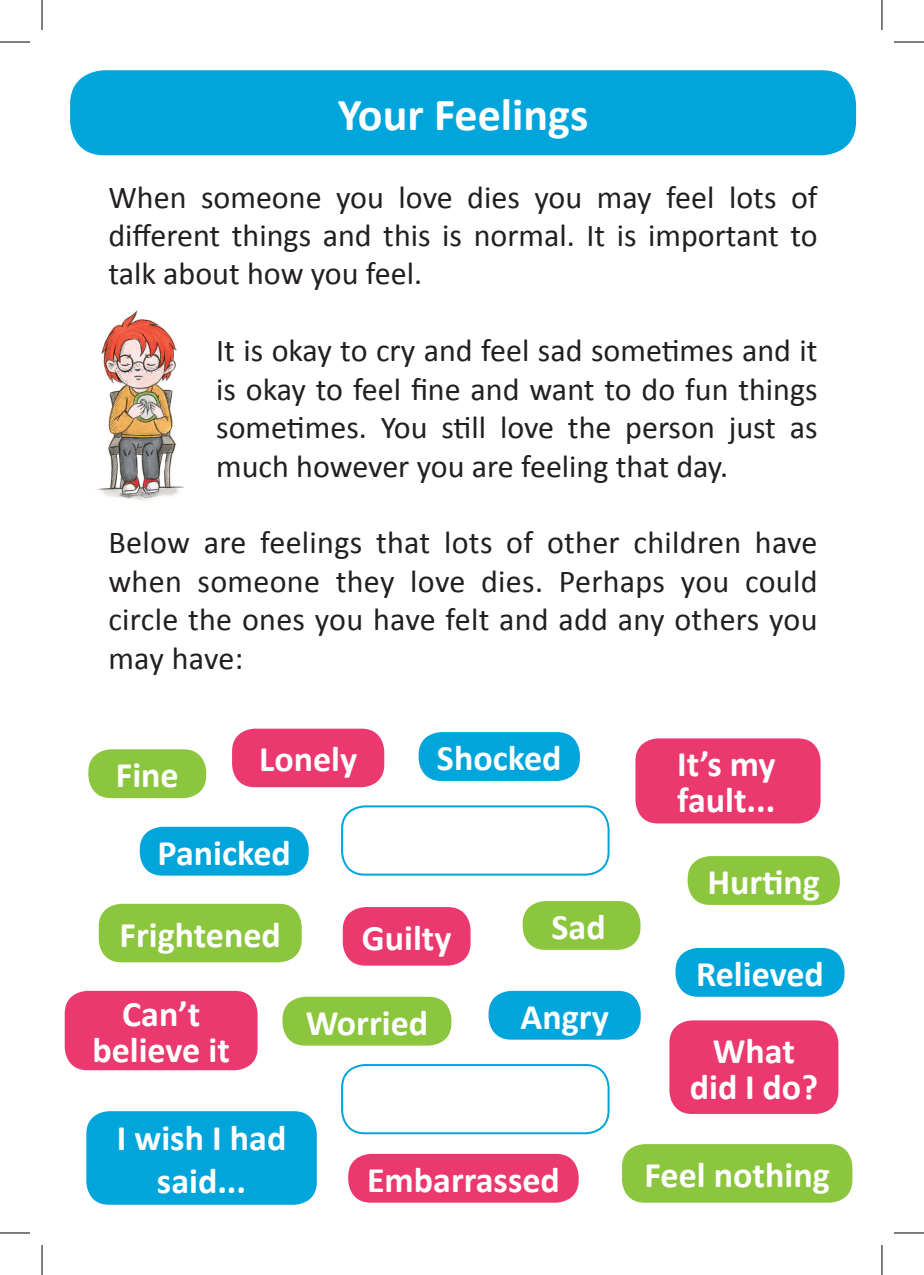
<style>
.page{position:relative;width:924px;height:1275px;background:#fff}
.page>*{position:absolute;margin:0;border:0;box-sizing:border-box;transform-origin:0 0}
.t1{font:700 46px "Calibri";color:#fff}
.t2{font:700 36px/36px "Calibri";color:#fff;text-align:center}
.t3{font:32px/38.4px "Calibri";color:#231f20;text-align:justify}
</style>
<div class="page">
<div style="left:70px;top:70px;width:785px;height:85px;background:#00a6db;border-radius:34px"></div>
<div style="left:342px;top:907px;width:128px;height:58px;background:#eb386e;border-radius:23px"></div>
<div style="left:522px;top:901px;width:118px;height:49px;background:#8bc63e;border-radius:23px"></div>
<div style="left:488px;top:990px;width:152px;height:49px;background:#00a6db;border-radius:23px"></div>
<div style="left:232px;top:728px;width:152px;height:59px;background:#eb386e;border-radius:23px"></div>
<div style="left:348px;top:1153px;width:230px;height:49px;background:#eb386e;border-radius:23px"></div>
<div style="left:65px;top:990px;width:192px;height:80px;background:#eb386e;border-radius:23px"></div>
<div style="left:99px;top:903px;width:202px;height:59px;background:#8bc63e;border-radius:23px"></div>
<div style="left:88px;top:749px;width:118px;height:49px;background:#8bc63e;border-radius:23px"></div>
<div style="left:140px;top:826px;width:168px;height:49px;background:#00a6db;border-radius:23px"></div>
<div style="left:621px;top:1144px;width:231px;height:58px;background:#8bc63e;border-radius:23px"></div>
<div style="left:418px;top:732px;width:161px;height:49px;background:#00a6db;border-radius:23px"></div>
<div style="left:282px;top:996px;width:169px;height:49px;background:#8bc63e;border-radius:23px"></div>
<div style="left:669px;top:1020px;width:169px;height:94px;background:#eb386e;border-radius:23px"></div>
<div style="left:687px;top:856px;width:152px;height:49px;background:#8bc63e;border-radius:23px"></div>
<div style="left:675px;top:948px;width:169px;height:48px;background:#00a6db;border-radius:23px"></div>
<div style="left:635px;top:738px;width:185px;height:85px;background:#eb386e;border-radius:23px"></div>
<div style="left:86px;top:1111px;width:230px;height:93px;background:#00a6db;border-radius:23px"></div>
<div style="left:341px;top:805px;width:268px;height:70px;border:2px solid #00a6db;border-radius:23px"></div>
<div style="left:341px;top:1064px;width:268px;height:70px;border:2px solid #00a6db;border-radius:23px"></div>
<img style="left:96px;top:310px;width:88px;height:191px">
<hr style="left:0;top:42px;width:30px;height:1px;background:#000">
<hr style="left:893px;top:42px;width:30px;height:1px;background:#000">
<hr style="left:0;top:1232px;width:30px;height:1px;background:#000">
<hr style="left:893px;top:1232px;width:30px;height:1px;background:#000">
<hr style="left:42px;top:0;width:1px;height:30px;background:#000">
<hr style="left:42px;top:1245px;width:1px;height:30px;background:#000">
<hr style="left:881px;top:0;width:1px;height:30px;background:#000">
<hr style="left:881px;top:1245px;width:1px;height:30px;background:#000">
<h1 class="t1" style="left:337px;top:85px;width:252px">Your Feelings</h1>
<p class="t3" style="left:108px;top:178px;width:710px">When someone you love dies you may feel lots of different things and this is normal. It is important to talk about how you feel.</p>
<p class="t3" style="left:216px;top:331px;width:602px">It is okay to cry and feel sad sometimes and it is okay to feel fine and want to do fun things sometimes. You still love the person just as much however you are feeling that day.</p>
<p class="t3" style="left:108px;top:523px;width:710px">Below are feelings that lots of other children have when someone they love dies. Perhaps you could circle the ones you have felt and add any others you may have:</p>
<p class="t2" style="left:259px;top:741px;width:99px">Lonely</p>
<p class="t2" style="left:157px;top:736px;width:135px;line-height:77.4px;text-align:left;text-indent:-42px">Fine<br>Panicked</p>
<p class="t2" style="left:437px;top:740px;width:126px">Shocked</p>
<p class="t2" style="left:119px;top:916px;width:163px">Frightened</p>
<p class="t2" style="left:92px;top:996px;width:139px">Can’t believe it</p>
<p class="t2" style="left:362px;top:920px;width:91px">Guilty</p>
<p class="t2" style="left:551px;top:909px;width:56px">Sad</p>
<p class="t2" style="left:305px;top:1004px;width:124px">Worried</p>
<p class="t2" style="left:520px;top:998px;width:90px">Angry</p>
<p class="t2" style="left:117px;top:1116px;width:171px;line-height:43.2px">I wish I had said...</p>
<p class="t2" style="left:367px;top:1161px;width:194px">Embarrassed</p>
<p class="t2" style="left:676px;top:746px;width:100px;text-align:left">It’s my fault...</p>
<p class="t2" style="left:707px;top:864px;width:114px">Hurting</p>
<p class="t2" style="left:695px;top:956px;width:129px">Relieved</p>
<p class="t2" style="left:689px;top:1032px;width:130px">What did I do?</p>
<p class="t2" style="left:644px;top:1157px;width:186px">Feel nothing</p>
</div>
